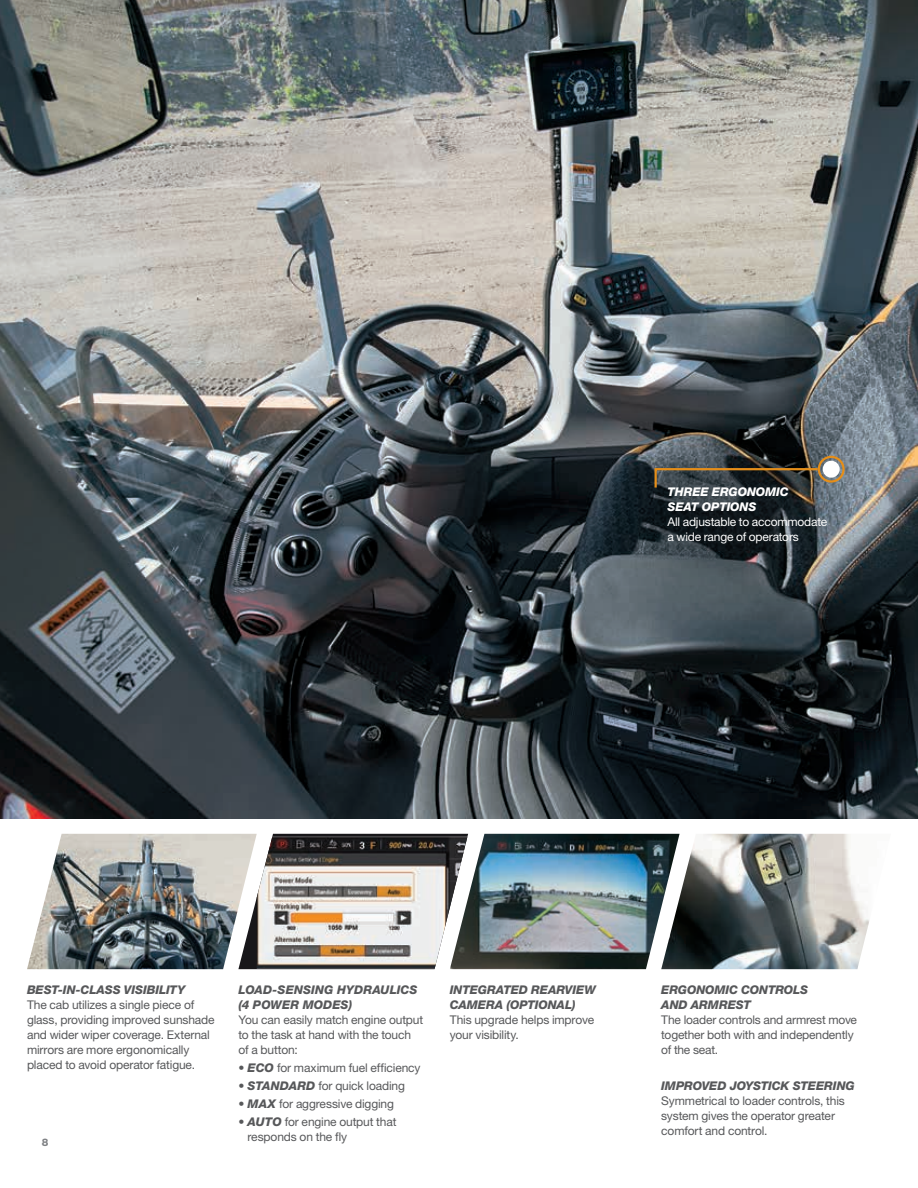
<style>
.page{position:relative;width:918px;height:1188px;background:#fff}
.page>*{position:absolute;margin:0;border:0;box-sizing:border-box;transform-origin:0 0}
.t1{font:12px/15px "Helvetica Neue LT Std";letter-spacing:-.015em;color:#57585a}
.t2{font:italic 800 12px/15px "Helvetica Neue LT Std";letter-spacing:-.005em;color:#57585a}
.t3{font:12px/15px "Helvetica Neue LT Std";letter-spacing:-.015em;color:#fff}
.t4{font:italic 800 12px/15px "Helvetica Neue LT Std";letter-spacing:-.005em;color:#fff}
.t5{font:800 10.5px "Helvetica Neue LT Std";color:#808285}
.s1{font-style:italic}
.s2{font-weight:800;font-style:italic}
</style>
<div class="page">
<img style="left:0;top:0;width:918px;height:819px">
<img style="left:680px;top:834px;width:189px;height:135px">
<img style="left:27px;top:834px;width:211px;height:135px">
<svg style="left:238px;top:834px;width:212px;height:135px;background:#aba59f"></svg>
<img style="left:450px;top:834px;width:230px;height:135px">
<svg style="left:605px;top:421px;width:274px;height:186px;background:#414a4f"></svg>
<div style="left:823px;top:461px;width:17px;height:17px;background:#fff;border-radius:50%"></div>
<div style="left:818px;top:456px;width:27px;height:27px;border:2px solid #e58e19;border-radius:50%"></div>
<svg style="left:653px;top:467px;width:167px;height:23px;background:#434036"></svg>
<p class="t4" style="left:667px;top:484px;width:123px">THREE ERGONOMIC<br>SEAT OPTIONS</p>
<p class="t3" style="left:667px;top:514px;width:161px">All adjustable to accommodate a wide range of operators</p>
<p class="t2" style="left:27px;top:982px;width:160px">BEST-IN-CLASS VISIBILITY</p>
<p class="t1" style="left:27px;top:997px;width:189px">The cab utilizes a single piece of glass, providing improved sunshade and wider wiper coverage. External mirrors are more ergonomically placed to avoid operator fatigue.</p>
<p class="t5" style="left:42px;top:1136px;width:8px">8</p>
<p class="t2" style="left:238px;top:982px;width:181px">LOAD-SENSING HYDRAULICS (4 POWER MODES)</p>
<p class="t1" style="left:238px;top:1012px;width:186px">You can easily match engine output to the task at hand with the touch of a button:</p>
<p class="t1" style="left:238px;top:1060px;width:184px"><span class="s1">•</span> <span class="s2">ECO</span> for maximum fuel efficiency</p>
<p class="t1" style="left:238px;top:1078px;width:168px"><span class="s1">•</span> <span class="s2">STANDARD</span> for quick loading</p>
<p class="t1" style="left:238px;top:1096px;width:157px"><span class="s1">•</span> <span class="s2">MAX</span> for aggressive digging</p>
<p class="t1" style="left:248px;top:1114px;width:150px;text-indent:-9px"><span class="s1">•</span> <span class="s2">AUTO</span> for engine output that responds on the fly</p>
<p class="t2" style="left:450px;top:982px;width:147px">INTEGRATED REARVIEW<br>CAMERA (OPTIONAL)</p>
<p class="t1" style="left:450px;top:1012px;width:146px">This upgrade helps improve your visibility.</p>
<p class="t2" style="left:661px;top:982px;width:148px">ERGONOMIC CONTROLS<br>AND ARMREST</p>
<p class="t1" style="left:661px;top:1012px;width:197px">The loader controls and armrest move together both with and independently of the seat.</p>
<p class="t2" style="left:661px;top:1078px;width:195px">IMPROVED JOYSTICK STEERING</p>
<p class="t1" style="left:661px;top:1093px;width:185px">Symmetrical to loader controls, this system gives the operator greater comfort and control.</p>
</div>
